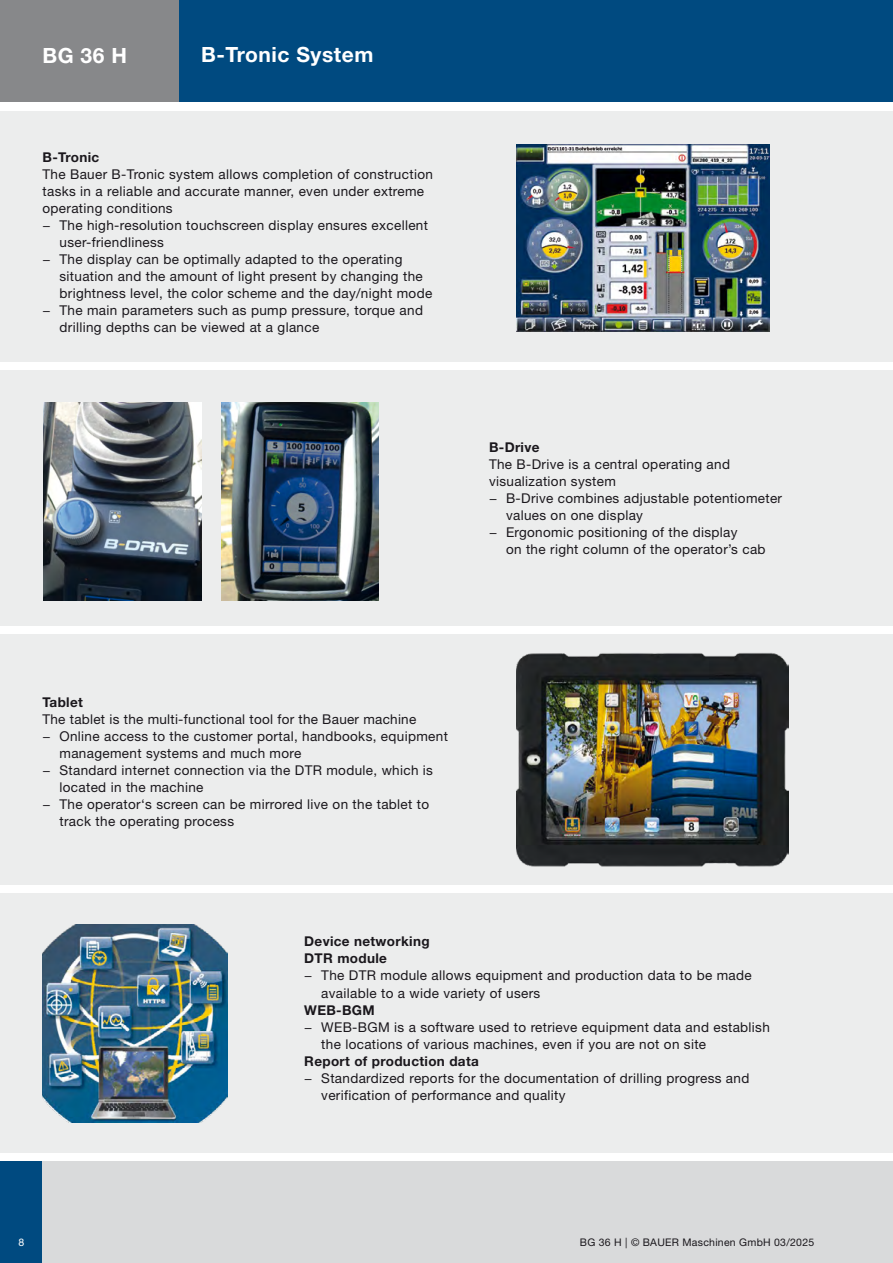
<style>
.page{position:relative;width:893px;height:1263px;background:#fff}
.page>*{position:absolute;margin:0;border:0;box-sizing:border-box;transform-origin:0 0}
.t1{font:700 21px "Helvetica Neue LT Pro";letter-spacing:.025em;color:#fff}
.t2{font:13.5px/17px "Helvetica Neue LT Pro";letter-spacing:.025em;color:#1a171c}
.t3{font:700 13.5px/17px "Helvetica Neue LT Pro";letter-spacing:.025em;color:#1a171c}
.t4{font:10.5px "Helvetica Neue LT Pro";letter-spacing:.025em;color:#1a171c}
.t5{font:10.5px "Helvetica Neue LT Pro";color:#fff}
</style>
<div class="page">
<div style="left:0;top:1161px;width:43px;height:102px;background:#004a80"></div>
<div style="left:43px;top:1161px;width:850px;height:102px;background:#d9dadb"></div>
<div style="left:0;top:0;width:180px;height:102px;background:#87888a"></div>
<div style="left:180px;top:0;width:713px;height:102px;background:#004a80"></div>
<div style="left:0;top:111px;width:893px;height:250px;background:#eceded"></div>
<div style="left:0;top:370px;width:893px;height:255px;background:#eceded"></div>
<div style="left:0;top:634px;width:893px;height:250px;background:#eceded"></div>
<div style="left:0;top:893px;width:893px;height:259px;background:#eceded"></div>
<img style="left:517px;top:653px;width:271px;height:213px">
<img style="left:517px;top:145px;width:252px;height:187px">
<img style="left:43px;top:925px;width:184px;height:197px">
<img style="left:43px;top:403px;width:158px;height:198px">
<img style="left:221px;top:403px;width:158px;height:198px">
<h1 class="t1" style="left:43px;top:42px;width:86px">BG 36 H</h1>
<h1 class="t1" style="left:201px;top:41px;width:174px">B-Tronic System</h1>
<p class="t3" style="left:43px;top:148px;width:58px">B-Tronic</p>
<p class="t2" style="left:43px;top:165px;width:392px">The Bauer B-Tronic system allows completion of construction</p>
<p class="t2" style="left:43px;top:182px;width:383px">tasks in a reliable and accurate manner, even under extreme</p>
<p class="t2" style="left:43px;top:199px;width:132px">operating conditions</p>
<p class="t2" style="left:43px;top:216px;width:387px">− The high-resolution touchscreen display ensures excellent</p>
<p class="t2" style="left:60px;top:233px;width:106px">user-friendliness</p>
<p class="t2" style="left:43px;top:250px;width:361px">− The display can be optimally adapted to the operating</p>
<p class="t2" style="left:60px;top:267px;width:365px">situation and the amount of light present by changing the</p>
<p class="t2" style="left:60px;top:284px;width:374px">brightness level, the color scheme and the day/night mode</p>
<p class="t2" style="left:43px;top:301px;width:382px">− The main parameters such as pump pressure, torque and</p>
<p class="t2" style="left:60px;top:318px;width:261px">drilling depths can be viewed at a glance</p>
<p class="t3" style="left:489px;top:438px;width:52px">B-Drive</p>
<p class="t2" style="left:489px;top:455px;width:243px">The B-Drive is a central operating and</p>
<p class="t2" style="left:489px;top:472px;width:128px">visualization system</p>
<p class="t2" style="left:489px;top:489px;width:295px">− B-Drive combines adjustable potentiometer</p>
<p class="t2" style="left:506px;top:506px;width:139px">values on one display</p>
<p class="t2" style="left:489px;top:523px;width:250px">− Ergonomic positioning of the display</p>
<p class="t2" style="left:506px;top:540px;width:261px">on the right column of the operator’s cab</p>
<p class="t3" style="left:43px;top:693px;width:42px">Tablet</p>
<p class="t2" style="left:43px;top:710px;width:375px">The tablet is the multi-functional tool for the Bauer machine</p>
<p class="t2" style="left:43px;top:727px;width:407px">− Online access to the customer portal, handbooks, equipment</p>
<p class="t2" style="left:60px;top:744px;width:243px">management systems and much more</p>
<p class="t2" style="left:43px;top:762px;width:392px">− Standard internet connection via the DTR module, which is</p>
<p class="t2" style="left:60px;top:779px;width:145px">located in the machine</p>
<p class="t2" style="left:43px;top:796px;width:388px">− The operator‘s screen can be mirrored live on the tablet to</p>
<p class="t2" style="left:60px;top:813px;width:176px">track the operating process</p>
<p class="t3" style="left:304px;top:933px;width:127px">Device networking<br>DTR module</p>
<p class="t2" style="left:321px;top:967px;width:432px;text-indent:-17px">− The DTR module allows equipment and production data to be made available to a wide variety of users</p>
<p class="t3" style="left:304px;top:1001px;width:72px">WEB-BGM</p>
<p class="t2" style="left:321px;top:1018px;width:450px;text-indent:-17px">− WEB-BGM is a software used to retrieve equipment data and establish the locations of various machines, even if you are not on site</p>
<p class="t3" style="left:304px;top:1052px;width:176px">Report of production data</p>
<p class="t2" style="left:321px;top:1069px;width:430px;text-indent:-17px">− Standardized reports for the documentation of drilling progress and verification of performance and quality</p>
<p class="t5" style="left:18px;top:1236px;width:7px">8</p>
<p class="t4" style="left:580px;top:1236px;width:236px">BG 36 H | © BAUER Maschinen GmbH 03/2025</p>
</div>
